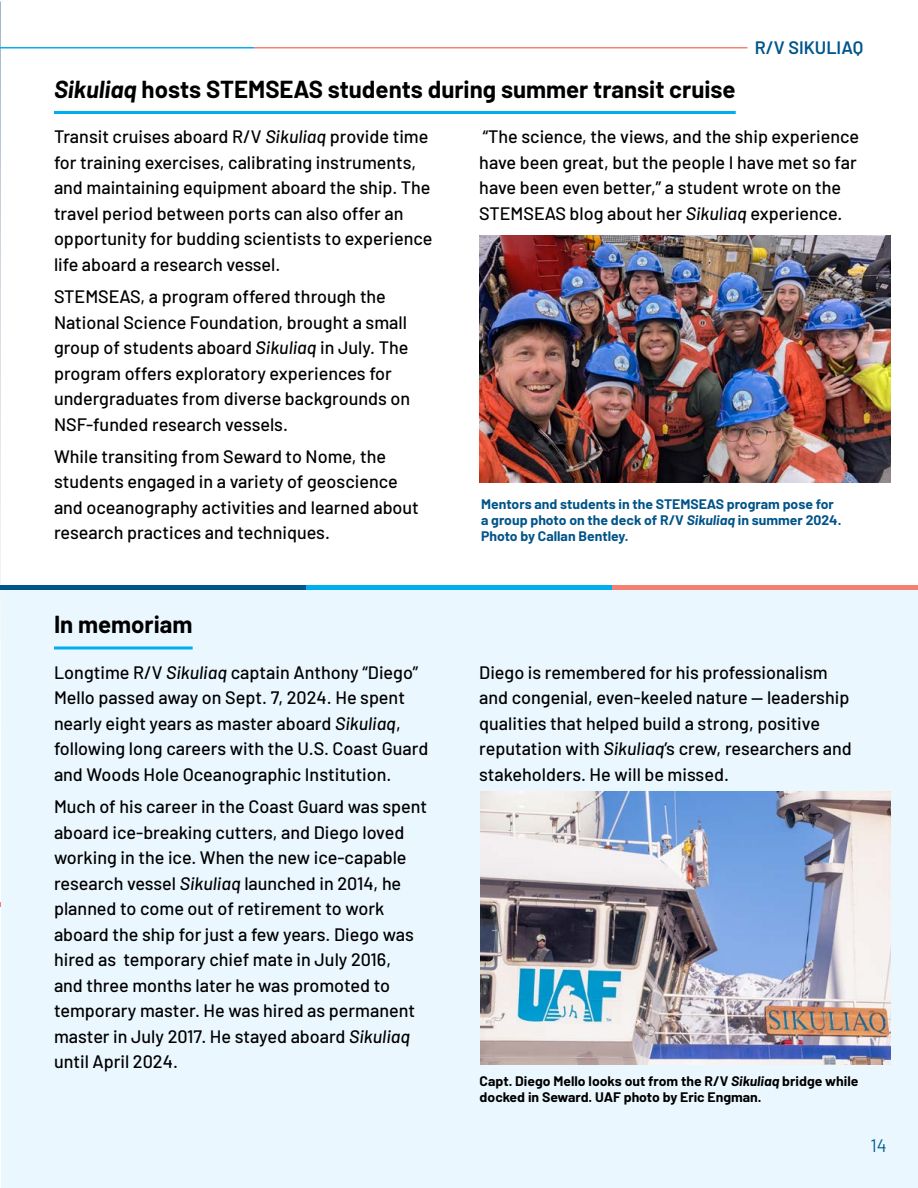
<style>
.page{position:relative;width:918px;height:1188px;background:#fff}
.page>*{position:absolute;margin:0;border:0;box-sizing:border-box;transform-origin:0 0}
.t1{font:700 24px "Barlow";color:#000}
.t2{font:500 18px/25.5px "Barlow";color:#000}
.t3{font:600 18px "Barlow";color:#00558b}
.t4{font:18px "Barlow";color:#00558b}
.t5{font:700 13.5px/16.2px "Barlow";color:#005489;scale:1.04 1}
.t6{font:700 13.5px/16.2px "Barlow";color:#000;scale:1.04 1}
.s1{font-style:italic}
</style>
<div class="page">
<img style="left:0;top:1px;width:1px;height:607px">
<hr style="left:54px;top:111px;width:682px;height:3px;background:#00aeef">
<img style="left:479px;top:235px;width:412px;height:248px">
<div style="left:1px;top:587px;width:917px;height:601px;background:#ebf7ff"></div>
<svg style="left:54px;top:646px;width:139px;height:4px"></svg>
<img style="left:481px;top:791px;width:410px;height:274px">
<div style="left:0;top:585px;width:306px;height:5px;background:#00558b"></div>
<div style="left:306px;top:585px;width:306px;height:5px;background:#00aeef"></div>
<div style="left:612px;top:585px;width:306px;height:5px;background:#f48070"></div>
<hr style="left:0;top:47px;width:254px;height:1px;background:#00aeef">
<hr style="left:254px;top:47px;width:493px;height:1px;background:#f48070">
<p class="t3" style="left:755px;top:34px;width:110px">R/V SIKULIAQ</p>
<h2 class="t1" style="left:54px;top:71px;width:683px"><span class="s1">Sikuliaq</span> hosts STEMSEAS students during summer transit cruise</h2>
<p class="t2" style="left:54px;top:123px;width:380px">Transit cruises aboard R/V <span class="s1">Sikuliaq</span> provide time for training exercises, calibrating instruments, and maintaining equipment aboard the ship. The travel period between ports can also offer an opportunity for budding scientists to experience life aboard a research vessel.</p>
<p class="t2" style="left:54px;top:282px;width:358px">STEMSEAS, a program offered through the National Science Foundation, brought a small group of students aboard <span class="s1">Sikuliaq</span> in July. The program offers exploratory experiences for undergraduates from diverse backgrounds on NSF-funded research vessels.</p>
<p class="t2" style="left:54px;top:442px;width:366px">While transiting from Seward to Nome, the students engaged in a variety of geoscience and oceanography activities and learned about research practices and techniques.</p>
<p class="t2" style="left:479px;top:123px;width:381px">“The science, the views, and the ship experience have been great, but the people I have met so far have been even better,” a student wrote on the STEMSEAS blog about her <span class="s1">Sikuliaq</span> experience.</p>
<p class="t5" style="left:481px;top:494px;width:348px">Mentors and students in the STEMSEAS program pose for a group photo on the deck of R/V <span class="s1">Sikuliaq</span> in summer 2024.<br>Photo by Callan Bentley.</p>
<h2 class="t1" style="left:54px;top:607px;width:140px">In memoriam</h2>
<p class="t2" style="left:54px;top:658px;width:376px">Longtime R/V <span class="s1">Sikuliaq</span> captain Anthony “Diego” Mello passed away on Sept. 7, 2024. He spent nearly eight years as master aboard <span class="s1">Sikuliaq</span>, following long careers with the U.S. Coast Guard and Woods Hole Oceanographic Institution.</p>
<p class="t2" style="left:54px;top:792px;width:375px">Much of his career in the Coast Guard was spent aboard ice-breaking cutters, and Diego loved working in the ice. When the new ice-capable research vessel <span class="s1">Sikuliaq</span> launched in 2014, he planned to come out of retirement to work aboard the ship for just a few years. Diego was hired as temporary chief mate in July 2016,<br>and three months later he was promoted to temporary master. He was hired as permanent master in July 2017. He stayed aboard <span class="s1">Sikuliaq </span>until April 2024.</p>
<p class="t2" style="left:479px;top:658px;width:374px">Diego is remembered for his professionalism and congenial, even-keeled nature — leadership qualities that helped build a strong, positive reputation with <span class="s1">Sikuliaq</span>’s crew, researchers and stakeholders. He will be missed.</p>
<p class="t6" style="left:480px;top:1072px;width:366px">Capt. Diego Mello looks out from the R/V <span class="s1">Sikuliaq</span> bridge while docked in Seward. UAF photo by Eric Engman.</p>
<p class="t4" style="left:870px;top:1132px;width:18px">14</p>
</div>
